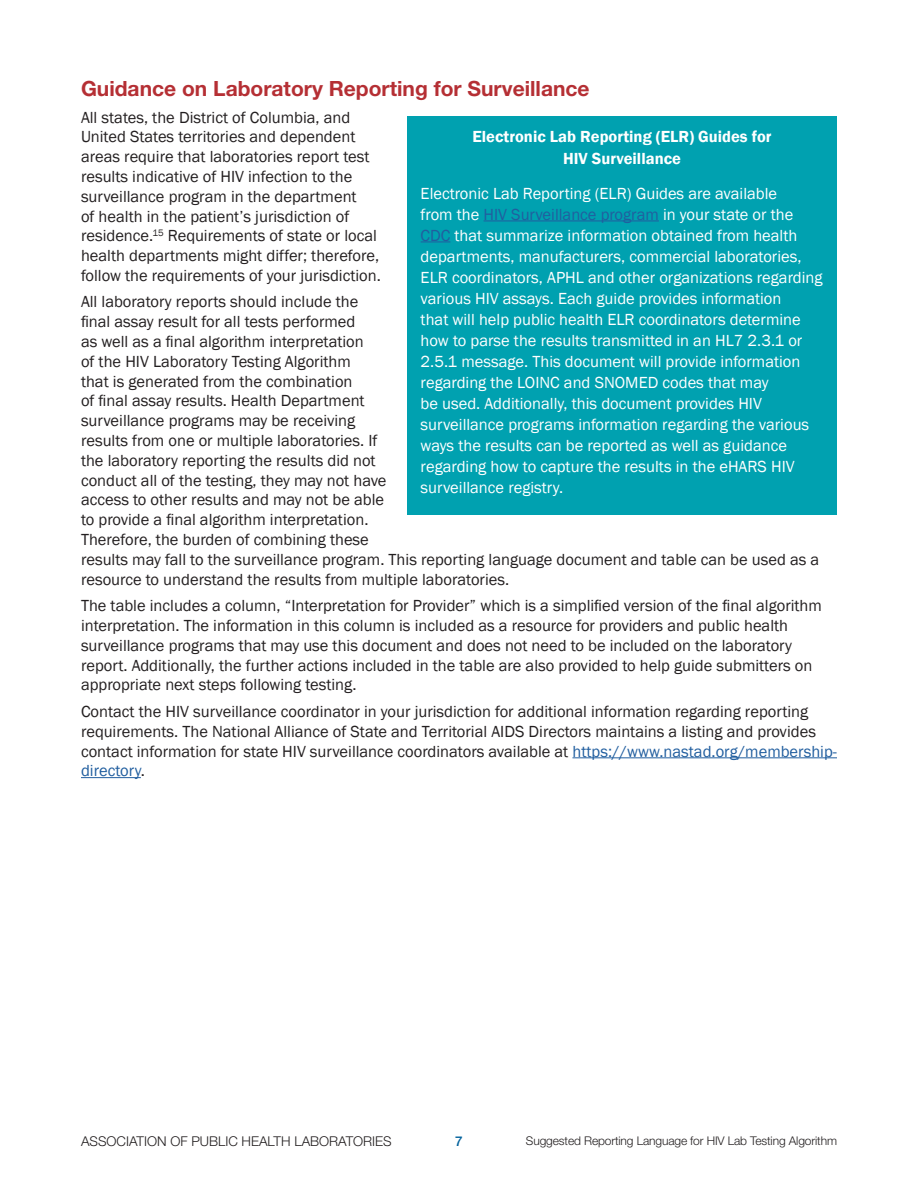
<style>
.page{position:relative;width:918px;height:1188px;background:#fff}
.page>*{position:absolute;margin:0;border:0;box-sizing:border-box;transform-origin:0 0}
.Referenes{font:700 21px "Helvetica Neue LT Std";color:#b52f34}
.Referenes-2{font:16.5px/19.8px "Franklin Gothic";color:#231f20}
.t1{font:16.5px/21px "Franklin Gothic";color:#fff}
.t2{font:600 16.5px/22.5px "Franklin Gothic";color:#fff;text-align:center}
.t3{font:300 13.5px "Helvetica Neue LT Std";color:#231f20}
.t4{font:500 13.5px "Helvetica Neue LT Std";color:#00619c}
.t5{font:300 12px "Helvetica Neue LT Std";letter-spacing:-.01em;color:#231f20}
.s1{color:#215e9f}
</style>
<div class="page">
<hr style="left:572px;top:757px;width:265px;height:1px;background:#215e9f">
<hr style="left:81px;top:777px;width:60px;height:1px;background:#215e9f">
<div style="left:407px;top:117px;width:430px;height:398px;background:#00a1b0"></div>
<hr style="left:484px;top:221px;width:175px;height:1px;background:#215e9f">
<svg style="left:421px;top:242px;width:29px;height:1px"></svg>
<p class="Referenes" style="left:81px;top:76px;width:510px">Guidance on Laboratory Reporting for Surveillance</p>
<p class="Referenes-2" style="left:81px;top:108px;width:301px">All states, the District of Columbia, and United States territories and dependent areas require that laboratories report test results indicative of HIV infection to the surveillance program in the department<br>of health in the patient’s jurisdiction of residence.<sup>15</sup> Requirements of state or local health departments might differ; therefore, follow the requirements of your jurisdiction.</p>
<p class="Referenes-2" style="left:81px;top:292px;width:740px">All laboratory reports should include the<br>final assay result for all tests performed<br>as well as a final algorithm interpretation<br>of the HIV Laboratory Testing Algorithm<br>that is generated from the combination<br>of final assay results. Health Department<br>surveillance programs may be receiving<br>results from one or multiple laboratories. If<br>the laboratory reporting the results did not<br>conduct all of the testing, they may not have<br>access to other results and may not be able<br>to provide a final algorithm interpretation.<br>Therefore, the burden of combining these<br>results may fall to the surveillance program. This reporting language document and table can be used as a resource to understand the results from multiple laboratories.</p>
<p class="Referenes-2" style="left:81px;top:596px;width:742px">The table includes a column, “Interpretation for Provider” which is a simplified version of the final algorithm interpretation. The information in this column is included as a resource for providers and public health surveillance programs that may use this document and does not need to be included on the laboratory report. Additionally, the further actions included in the table are also provided to help guide submitters on appropriate next steps following testing.</p>
<p class="Referenes-2" style="left:81px;top:702px;width:757px">Contact the HIV surveillance coordinator in your jurisdiction for additional information regarding reporting requirements. The National Alliance of State and Territorial AIDS Directors maintains a listing and provides contact information for state HIV surveillance coordinators available at <span class="s1">https://www.nastad.org/membership&shy;directory</span>.</p>
<p class="t2" style="left:473px;top:125px;width:301px">Electronic Lab Reporting (ELR) Guides for<br>HIV Surveillance</p>
<p class="t1" style="left:421px;top:183px;width:403px">Electronic Lab Reporting (ELR) Guides are available<br>from the <span class="s1">HIV Surveillance program</span> in your state or the <span class="s1">CDC</span> that summarize information obtained from health departments, manufacturers, commercial laboratories, ELR coordinators, APHL and other organizations regarding various HIV assays. Each guide provides information<br>that will help public health ELR coordinators determine how to parse the results transmitted in an HL7 2.3.1 or 2.5.1 message. This document will provide information regarding the LOINC and SNOMED codes that may<br>be used. Additionally, this document provides HIV surveillance programs information regarding the various ways the results can be reported as well as guidance regarding how to capture the results in the eHARS HIV surveillance registry.</p>
<p class="t3" style="left:81px;top:1133px;width:312px">ASSOCIATION OF PUBLIC HEALTH LABORATORIES</p>
<p class="t4" style="left:455px;top:1133px;width:9px">7</p>
<p class="t5" style="left:526px;top:1133px;width:313px">Suggested Reporting Language for HIV Lab Testing Algorithm</p>
</div>
